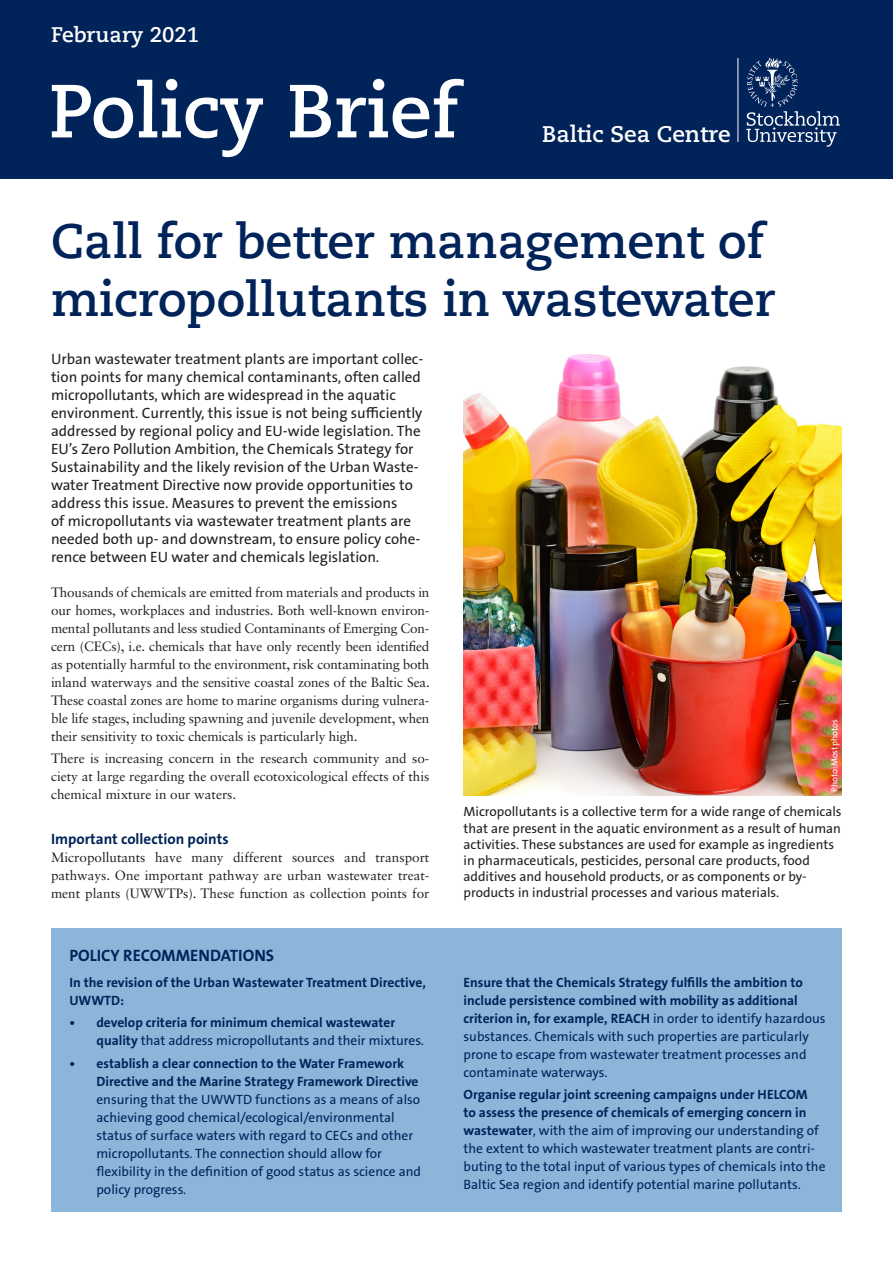
<style>
.page{position:relative;width:893px;height:1263px;background:#fff}
.page>*{position:absolute;margin:0;border:0;box-sizing:border-box;transform-origin:0 0}
.Rubriker{font:700 75px "Caecilia Com 75";color:#fff}
.Rubriker-2{font:700 48px/57.6px "Caecilia Com 75";color:#002359}
.t1{font:700 22.65px "Caecilia Com 75";color:#fff}
.Rubriker-3{font:700 21px "Caecilia Com 75";color:#fff}
.Faktarubrik{font:700 16.5px "The Sans B W7";color:#002359}
.Ingress{font:15px/18px "The Sans B W5 Plain";color:#231f20}
.Mellanrubriker{font:700 15px "The Sans B W7";color:#002359}
.Faktatext{font:13.5px/18px "The Sans B W5 Plain";color:#002359}
.Brödtext{font:13.5px/18px "Sabon LT Std";color:#231f20;text-align:justify}
.Bildtext{font:13.5px/16.2px "The Sans B W5 Plain";color:#231f20}
.Faktatext-2{font:700 13.5px/18px "The Sans B W7";color:#002359}
.Fotograf{font:9px "The Sans B W5 Plain";color:#fff}
.s1{font-family:"The Sans B W5 Plain";font-weight:400}
.s2{font-family:"The Sans B W7";font-weight:700}
</style>
<div class="page">
<div style="left:0;top:0;width:893px;height:179px;background:#002359"></div>
<svg style="left:746px;top:58px;width:94px;height:89px"></svg>
<hr style="left:738px;top:58px;width:1px;height:84px;background:#fff">
<div style="left:51px;top:928px;width:791px;height:284px;background:#8cb5da"></div>
<img style="left:463px;top:354px;width:379px;height:441px">
<p class="Rubriker-3" style="left:51px;top:20px;width:150px">February 2021</p>
<p class="Rubriker" style="left:49px;top:60px;width:411px">Policy Brief</p>
<p class="t1" style="left:542px;top:119px;width:190px">Baltic Sea Centre</p>
<p class="Rubriker-2" style="left:51px;top:211px;width:726px">Call for better management of micropollutants in wastewater</p>
<p class="Ingress" style="left:51px;top:350px;width:374px">Urban wastewater treatment plants are important collec&shy;tion points for many chemical contaminants, often called micropollutants, which are widespread in the aquatic environment. Currently, this issue is not being sufficiently addressed by regional policy and EU-wide legislation. The EU’s Zero Pollution Ambition, the Chemicals Strategy for Sustainability and the likely revision of the Urban Waste&shy;water Treatment Directive now provide opportunities to address this issue. Measures to prevent the emissions<br>of micropollutants via wastewater treatment plants are needed both up- and downstream, to ensure policy cohe&shy;rence between EU water and chemicals legislation.</p>
<p class="Brödtext" style="left:51px;top:583px;width:380px">Thousands of chemicals are emitted from materials and products in our homes, workplaces and industries. Both well-known environ&shy;mental pollutants and less studied Contaminants of Emerging Con&shy;cern (CECs), i.e. chemicals that have only recently been identified as potentially harmful to the environment, risk contaminating both inland waterways and the sensitive coastal zones of the Baltic Sea.<br>These coastal zones are home to marine organisms during vulnera&shy;ble life stages, including spawning and juvenile development, when their sensitivity to toxic chemicals is particularly high.</p>
<p class="Brödtext" style="left:51px;top:750px;width:380px">There is increasing concern in the research community and so&shy;ciety at large regarding the overall ecotoxicological effects of this chemical mixture in our waters.</p>
<p class="Mellanrubriker" style="left:51px;top:829px;width:179px">Important collection points</p>
<p class="Brödtext" style="left:51px;top:848px;width:380px">Micropollutants have many different sources and transport pathways. One important pathway are urban wastewater treat&shy;ment plants (UWWTPs). These function as collection points for</p>
<p class="Faktarubrik" style="left:69px;top:944px;width:206px">POLICY RECOMMENDATIONS</p>
<p class="Faktatext-2" style="left:69px;top:973px;width:358px">In the revision of the Urban Wastewater Treatment Directive,<br>UWWTD:</p>
<p class="Faktatext-2" style="left:96px;top:1014px;width:329px;text-indent:-27px">• develop criteria for minimum chemical wastewater quality <span class="s1">that address micropollutants and their mixtures.</span></p>
<p class="Faktatext" style="left:96px;top:1054px;width:326px;text-indent:-27px"><span class="s2">• establish a clear connection to the Water Framework Directive and the Marine Strategy Framework Directive </span>ensuring that the UWWTD functions as a means of also achieving good chemical/ecological/environmental status of surface waters with regard to CECs and other micropollutants. The connection should allow for flexibility in the definition of good status as science and policy progress.</p>
<p class="Fotograf" style="left:829px;top:792px;width:74px;rotate:-90deg">Photo:Mostphotos</p>
<p class="Bildtext" style="left:463px;top:804px;width:380px">Micropollutants is a collective term for a wide range of chemicals that are present in the aquatic environment as a result of human activities. These substances are used for example as ingredients in pharmaceuticals, pesticides, personal care products, food additives and household products, or as components or by&shy;products in industrial processes and various materials.</p>
<p class="Faktatext" style="left:463px;top:973px;width:364px"><span class="s2">Ensure that the Chemicals Strategy fulfills the ambition to include persistence combined with mobility as additional criterion in, for example, REACH</span> in order to identify hazardous substances. Chemicals with such properties are particularly prone to escape from wastewater treatment processes and contaminate waterways.</p>
<p class="Faktatext" style="left:463px;top:1086px;width:364px"><span class="s2">Organise regular joint screening campaigns under HELCOM<br>to assess the presence of chemicals of emerging concern in wastewater</span>, with the aim of improving our understanding of the extent to which wastewater treatment plants are contri&shy;buting to the total input of various types of chemicals into the Baltic Sea region and identify potential marine pollutants.</p>
</div>
